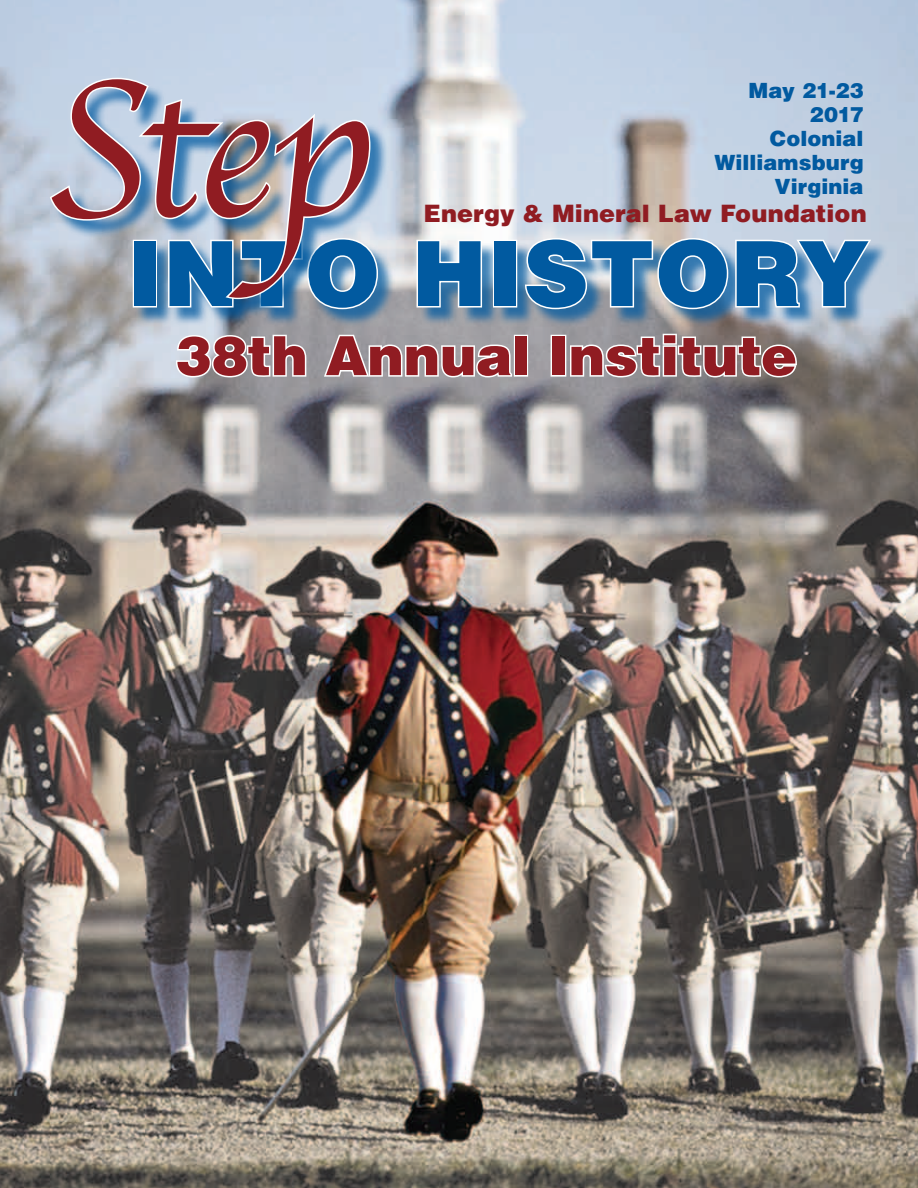
<style>
.page{position:relative;width:918px;height:1188px;background:#fff}
.page>*{position:absolute;margin:0;border:0;box-sizing:border-box;transform-origin:0 0}
.t1{font:201px "Apple Chancery";color:#901c22}
.t2{font:900 90px "Helvetica";letter-spacing:.01em;color:#015aa0}
.t3{font:900 54px "Helvetica";letter-spacing:-.005em;color:#901c22}
.t4{font:900 24px "Helvetica";letter-spacing:.005em;color:#901c22}
.t5{font:900 21px/24px "Helvetica";letter-spacing:.005em;color:#015aa0;text-align:right}
</style>
<div class="page">
<img style="left:0;top:0;width:918px;height:1188px">
<svg style="left:174px;top:333px;width:134px;height:46px"></svg>
<svg style="left:322px;top:333px;width:192px;height:46px"></svg>
<div style="left:514px;top:335px;width:14px;height:42px;border:3px solid #fff"></div>
<div style="left:551px;top:335px;width:15px;height:42px;border:3px solid #fff"></div>
<svg style="left:568px;top:332px;width:230px;height:47px"></svg>
<div style="left:135px;top:240px;width:754px;height:88px;background:#015aa0;opacity:.75"></div>
<svg style="left:415px;top:238px;width:69px;height:71px"></svg>
<div style="left:493px;top:240px;width:24px;height:68px;border:3px solid #fff"></div>
<svg style="left:523px;top:237px;width:351px;height:74px;background:#8fafc9"></svg>
<div style="left:53px;top:80px;width:336px;height:238px;background:#015aa0;opacity:.75"></div>
<svg style="left:48px;top:76px;width:332px;height:235px;background:#a1b8cd"></svg>
<h1 class="t1" style="left:43px;top:-10px;width:330px">Step</h1>
<p class="t5" style="left:715px;top:78px;width:151px">May 21-23<br>2017<br>Colonial<br>Williamsburg<br>Virginia</p>
<p class="t4" style="left:424px;top:198px;width:445px">Energy &amp; Mineral Law Foundation</p>
<h2 class="t2" style="left:127px;top:215px;width:743px">INTO HISTORY</h2>
<h3 class="t3" style="left:176px;top:320px;width:623px">38th Annual Institute</h3>
</div>
